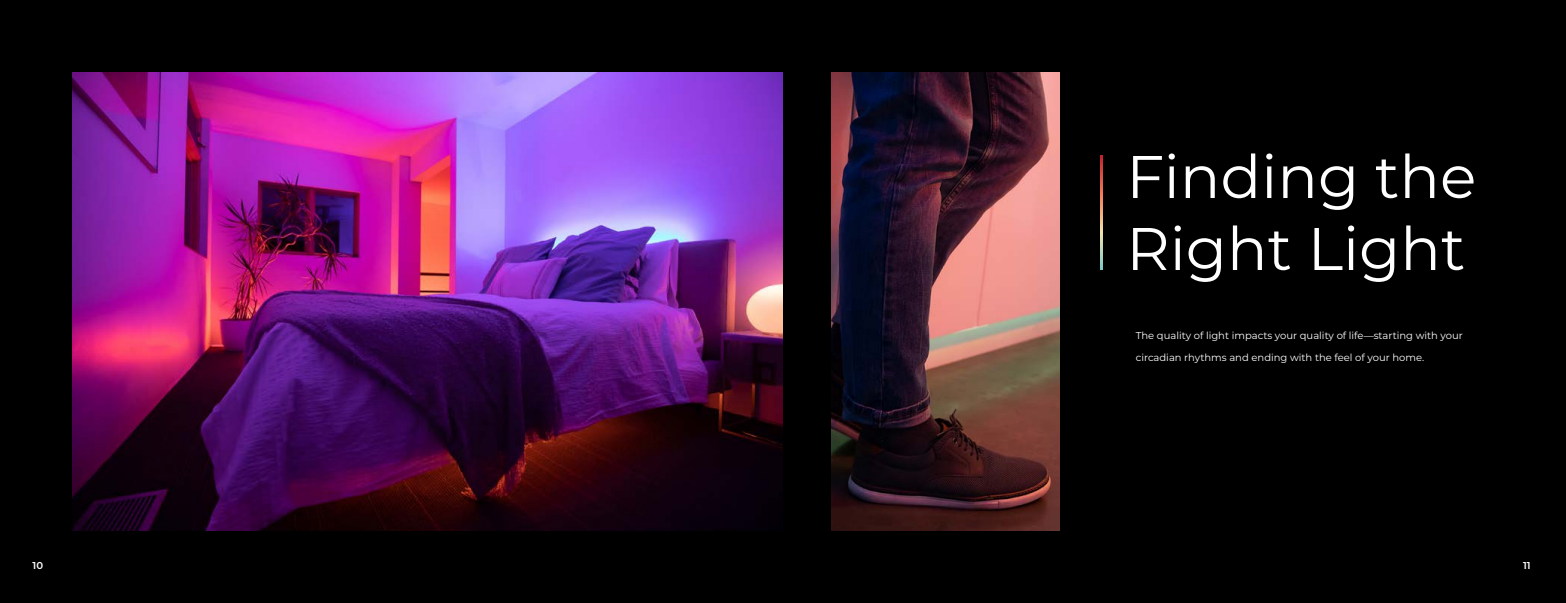
<style>
.page{position:relative;width:1566px;height:603px;background:#000}
.page>*{position:absolute;margin:0;border:0;box-sizing:border-box;transform-origin:0 0}
.Article_Title{font:60px/72px "Montserrat";color:#fff}
.body{font:10px "Montserrat";color:#fff}
.t1{font:600 10px "Montserrat";color:#fff}
</style>
<div class="page">
<img style="left:72px;top:72px;width:711px;height:459px">
<svg style="left:1100px;top:155px;width:3px;height:115px"></svg>
<img style="left:832px;top:72px;width:228px;height:459px">
<p class="Article_Title" style="left:1126px;top:139px;width:352px">Finding the<br>Right Light</p>
<p class="body" style="left:1136px;top:328px;width:329px">The quality of light impacts your quality of life—starting with your</p>
<p class="body" style="left:1136px;top:350px;width:290px">circadian rhythms and ending with the feel of your home.</p>
<p class="t1" style="left:33px;top:558px;width:12px">10</p>
<p class="t1" style="left:1523px;top:558px;width:9px">11</p>
</div>
